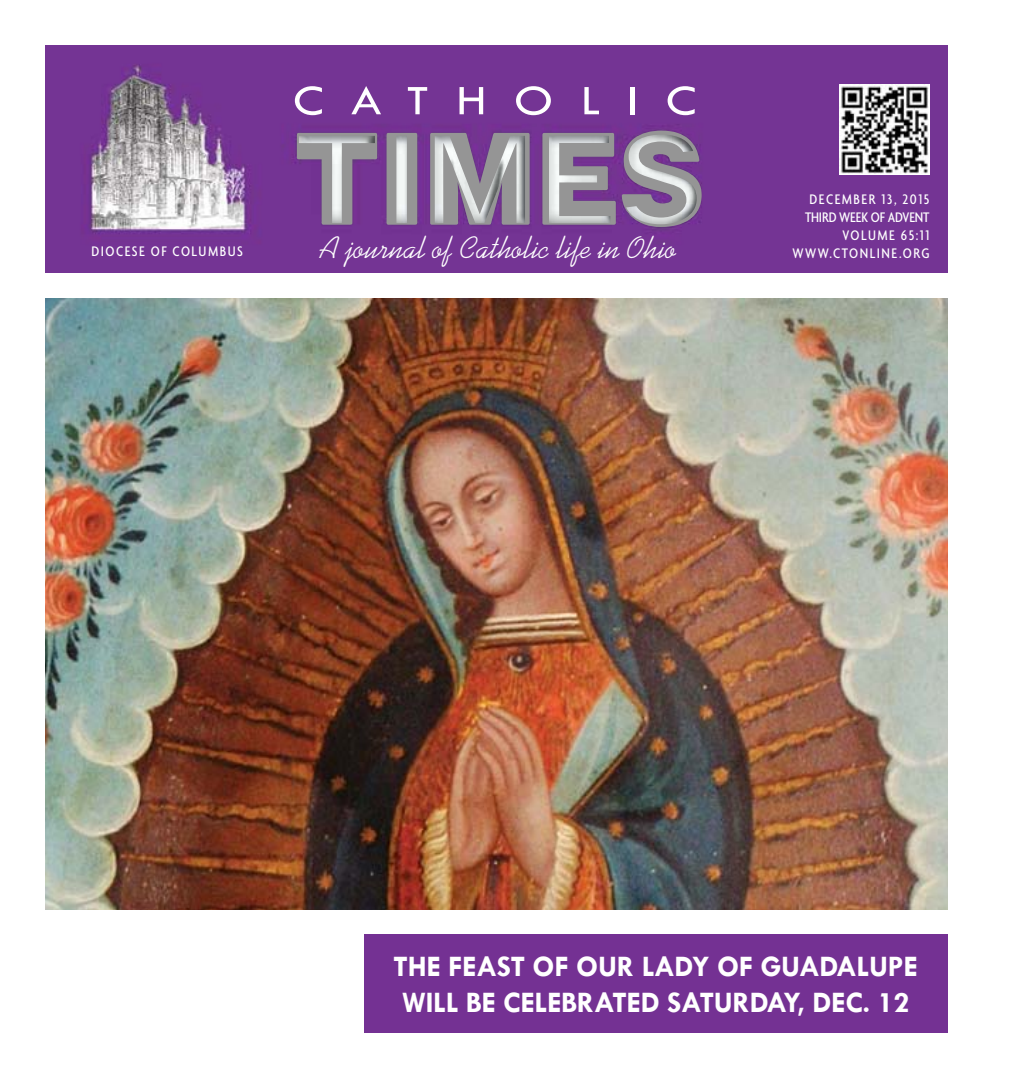
<style>
.page{position:relative;width:1013px;height:1080px;background:#fff}
.page>*{position:absolute;margin:0;border:0;box-sizing:border-box;transform-origin:0 0}
.t1{font:43.75px "Tw Cen";letter-spacing:.54em;color:#fff;scale:1.16 1}
.t2{font:31.25px "Kaufmann";letter-spacing:.01em;color:#fff}
.t3{font:700 30px/36px "Tw Cen";letter-spacing:-.01em;color:#fff}
.t4{font:500 condensed 15px/18px "Agenda";letter-spacing:.1em;color:#fff;text-align:right}
</style>
<div class="page">
<img style="left:45px;top:45px;width:902px;height:228px">
<img style="left:297px;top:131px;width:404px;height:96px">
<div style="left:364px;top:934px;width:583px;height:99px;background:#743193"></div>
<img style="left:45px;top:298px;width:902px;height:612px">
<img style="left:839px;top:85px;width:90px;height:90px">
<h1 class="t1" style="left:293px;top:74px;width:349px">CATHOLIC</h1>
<p class="t4" style="left:91px;top:242px;width:153px">DIOCESE OF COLUMBUS</p>
<h2 class="t2" style="left:321px;top:230px;width:357px">A journal of Catholic life in Ohio</h2>
<p class="t4" style="left:792px;top:190px;width:139px">DECEMBER 13, 2015<br>THIRD WEEK OF ADVENT<br>VOLUME 65:11<br>WWW.CTONLINE.ORG</p>
<h3 class="t3" style="left:393px;top:948px;width:525px">THE FEAST OF OUR LADY OF GUADALUPE<br>WILL BE CELEBRATED SATURDAY, DEC. 12</h3>
</div>
